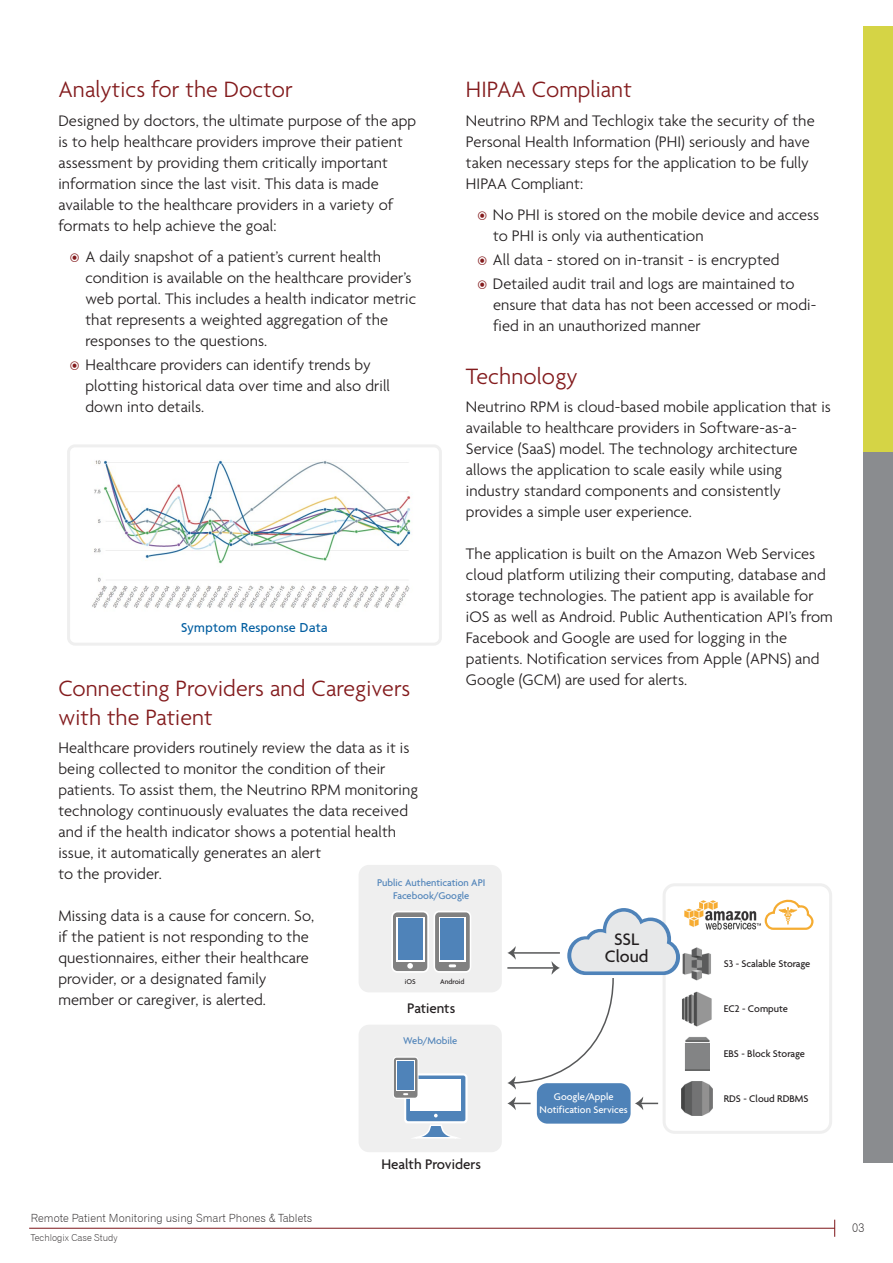
<style>
.page{position:relative;width:893px;height:1263px;background:#fff}
.page>*{position:absolute;margin:0;border:0;box-sizing:border-box;transform-origin:0 0}
.t1{font:300 24px/28.8px "Agenda";letter-spacing:.005em;color:#831b1d}
.t2{font:500 18px/16.5px "Agenda";color:#231f20;text-align:center}
.t3{font:300 16.5px/21px "Agenda";letter-spacing:.005em;color:#231f20}
.t4{font:500 15px "Agenda";color:#231f20}
.t5{font:12.75px "Articulate";color:#005da0}
.t6{font:12px "Gothic 720 BT Light B";color:#231f20}
.t7{font:11.25px "Gothic 720 BT Light B";color:#231f20}
.t8{font:500 10.5px "Agenda";color:#231f20}
.t9{font:500 10.5px/13.5px "Agenda";color:#4f83b9;text-align:center}
.t10{font:500 10.5px/13.5px "Agenda";color:#fff;text-align:center}
.t11{font:9.45px "Gothic 720 BT Light B";color:#231f20}
.t12{font:500 7.5px "Agenda";color:#231f20}
.s1{font-family:"Arial Unicode MS";font-weight:400;font-size:19.5px;color:#831b1d}
</style>
<div class="page">
<hr style="left:29px;top:1228px;width:806px;height:1px;background:#7d1418">
<svg style="left:834px;top:1220px;width:1px;height:17px"></svg>
<div style="left:864px;top:27px;width:29px;height:877px;background:#d5d445"></div>
<div style="left:864px;top:452px;width:29px;height:710px;background:#8a8c8f"></div>
<img style="left:92px;top:460px;width:319px;height:148px">
<div style="left:67px;top:444px;width:375px;height:202px;border:3px solid #efefef;border-radius:6px"></div>
<img style="left:684px;top:900px;width:77px;height:30px">
<div style="left:663px;top:883px;width:169px;height:251px;border:3px solid #efefef;border-radius:10px"></div>
<svg style="left:764px;top:899px;width:50px;height:31px"></svg>
<img style="left:683px;top:947px;width:28px;height:33px">
<img style="left:685px;top:1037px;width:24px;height:34px">
<img style="left:682px;top:991px;width:30px;height:35px">
<img style="left:682px;top:1082px;width:30px;height:34px">
<div style="left:537px;top:1083px;width:94px;height:40px;background:#4e82b8;border-radius:11px"></div>
<div style="left:359px;top:865px;width:143px;height:127px;background:#efefef;border-radius:10px"></div>
<div style="left:359px;top:1025px;width:143px;height:127px;background:#efefef;border-radius:10px"></div>
<div style="left:434px;top:911px;width:37px;height:62px;background:#fff;border-radius:6px"></div>
<div style="left:435px;top:912px;width:35px;height:59px;background:#818181;border-radius:4px"></div>
<div style="left:439px;top:917px;width:27px;height:44px;background:#fff"></div>
<svg style="left:449px;top:964px;width:7px;height:3px"></svg>
<div style="left:440px;top:918px;width:24px;height:42px;background:#4f83b9"></div>
<svg style="left:391px;top:911px;width:38px;height:62px"></svg>
<div style="left:393px;top:912px;width:34px;height:59px;background:#818181;border-radius:4px"></div>
<div style="left:396px;top:917px;width:28px;height:44px;background:#fff"></div>
<svg style="left:407px;top:963px;width:6px;height:6px"></svg>
<div style="left:398px;top:918px;width:25px;height:42px;background:#4f83b9"></div>
<svg style="left:393px;top:1056px;width:26px;height:43px"></svg>
<div style="left:394px;top:1058px;width:23px;height:40px;background:#818181;border-radius:3px"></div>
<div style="left:396px;top:1061px;width:19px;height:30px;background:#4f83b9"></div>
<svg style="left:403px;top:1073px;width:64px;height:66px"></svg>
<div style="left:398px;top:1062px;width:16px;height:28px;background:#4f83b9"></div>
<svg style="left:507px;top:1096px;width:24px;height:14px"></svg>
<svg style="left:635px;top:1097px;width:23px;height:13px"></svg>
<svg style="left:507px;top:908px;width:173px;height:182px"></svg>
<h1 class="t1" style="left:58px;top:74px;width:236px">Analytics for the Doctor</h1>
<p class="t3" style="left:58px;top:109px;width:359px">Designed by doctors, the ultimate purpose of the app is to help healthcare providers improve their patient assessment by providing them critically important information since the last visit. This data is made available to the healthcare providers in a variety of formats to help achieve the goal:</p>
<p class="t3" style="left:85px;top:246px;width:332px;text-indent:-17px"><span class="s1">◉</span> A daily snapshot of a patient’s current health condition is available on the healthcare provider’s web portal. This includes a health indicator metric that represents a weighted aggregation of the responses to the questions.</p>
<p class="t3" style="left:85px;top:354px;width:306px;text-indent:-17px"><span class="s1">◉</span> Healthcare providers can identify trends by plotting historical data over time and also drill down into details.</p>
<h1 class="t1" style="left:466px;top:74px;width:167px">HIPAA Compliant</h1>
<p class="t3" style="left:466px;top:109px;width:350px">Neutrino RPM and Techlogix take the security of the Personal Health Information (PHI) seriously and have taken necessary steps for the application to be fully HIPAA Compliant:</p>
<p class="t3" style="left:493px;top:204px;width:328px;text-indent:-17px"><span class="s1">◉</span> No PHI is stored on the mobile device and access to PHI is only via authentication</p>
<p class="t3" style="left:476px;top:247px;width:320px;line-height:24px"><span class="s1">◉</span> All data - stored on in-transit - is encrypted <span class="s1">◉</span> Detailed audit trail and logs are maintained to</p>
<p class="t3" style="left:493px;top:294px;width:325px">ensure that data has not been accessed or modi&shy;fied in an unauthorized manner</p>
<h1 class="t1" style="left:466px;top:361px;width:113px">Technology</h1>
<p class="t3" style="left:466px;top:396px;width:366px">Neutrino RPM is cloud-based mobile application that is available to healthcare providers in Software-as-a-Service (SaaS) model. The technology architecture allows the application to scale easily while using industry standard components and consistently provides a simple user experience.</p>
<p class="t3" style="left:466px;top:543px;width:368px">The application is built on the Amazon Web Services cloud platform utilizing their computing, database and storage technologies. The patient app is available for iOS as well as Android. Public Authentication API’s from Facebook and Google are used for logging in the patients. Notification services from Apple (APNS) and Google (GCM) are used for alerts.</p>
<p class="t5" style="left:181px;top:620px;width:148px">Symptom Response Data</p>
<h1 class="t1" style="left:58px;top:673px;width:353px">Connecting Providers and Caregivers with the Patient</h1>
<p class="t3" style="left:58px;top:737px;width:361px">Healthcare providers routinely review the data as it is being collected to monitor the condition of their patients. To assist them, the Neutrino RPM monitoring technology continuously evaluates the data received and if the health indicator shows a potential health issue, it automatically generates an alert<br>to the provider.</p>
<p class="t3" style="left:58px;top:905px;width:257px">Missing data is a cause for concern. So, if the patient is not responding to the questionnaires, either their healthcare provider, or a designated family member or caregiver, is alerted.</p>
<p class="t9" style="left:377px;top:875px;width:110px">Public Authentication API<br>Facebook/Google</p>
<p class="t2" style="left:605px;top:931px;width:45px">SSL<br>Cloud</p>
<p class="t8" style="left:724px;top:957px;width:88px">S3 - Scalable Storage</p>
<p class="t8" style="left:724px;top:1002px;width:66px">EC2 - Compute</p>
<p class="t8" style="left:724px;top:1047px;width:83px">EBS - Block Storage</p>
<p class="t8" style="left:724px;top:1092px;width:86px">RDS - Cloud RDBMS</p>
<p class="t12" style="left:405px;top:977px;width:12px">iOS</p>
<p class="t12" style="left:440px;top:977px;width:26px">Android</p>
<p class="t4" style="left:407px;top:999px;width:50px">Patients</p>
<p class="t9" style="left:403px;top:1033px;width:56px">Web/Mobile</p>
<p class="t10" style="left:540px;top:1089px;width:90px">Google/Apple<br>Notification Services</p>
<p class="t7" style="left:31px;top:1211px;width:283px">Remote Patient Monitoring using Smart Phones &amp; Tablets</p>
<p class="t11" style="left:31px;top:1232px;width:88px">Techlogix Case Study</p>
<p class="t4" style="left:381px;top:1155px;width:101px">Health Providers</p>
<p class="t6" style="left:852px;top:1220px;width:14px">03</p>
</div>
